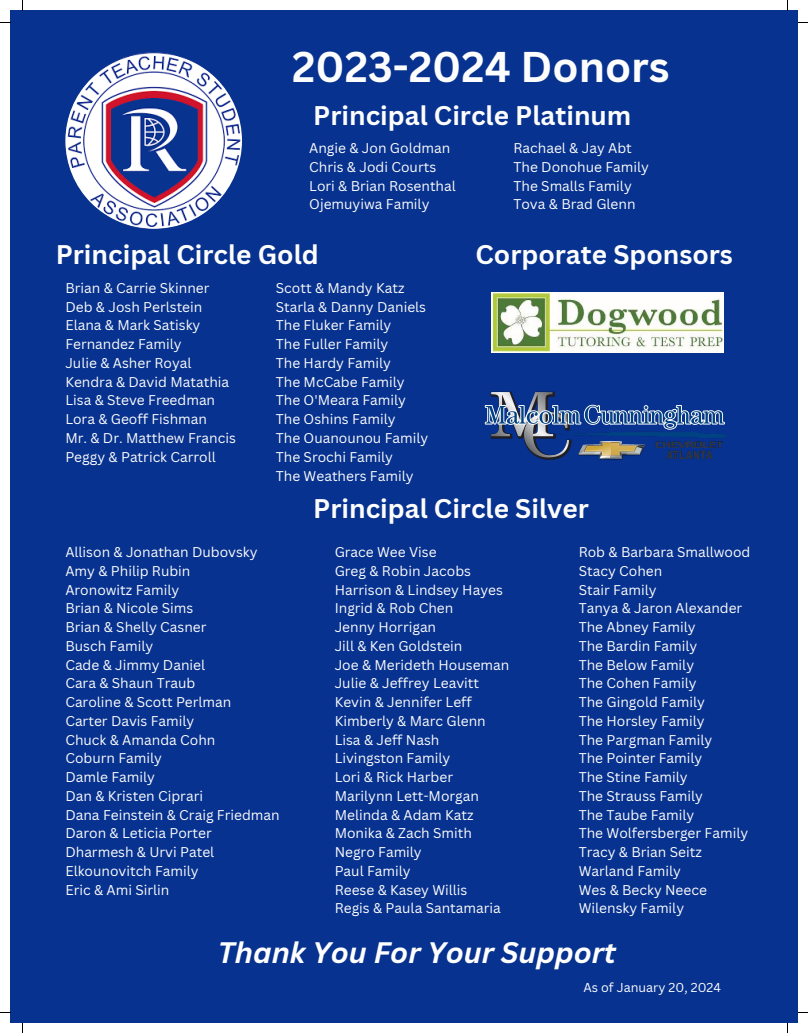
<style>
.page{position:relative;width:808px;height:1033px;background:#fff}
.page>*{position:absolute;margin:0;border:0;box-sizing:border-box;transform-origin:0 0}
.t1{font:700 41.88px "Canva Sans";color:#fdfdfd}
.t2{font:italic 700 28.88px "Canva Sans";color:#fff}
.t3{font:700 26.25px "Canva Sans";color:#fdfdfd}
.t4{font:13.75px "Canva Sans";color:#fdfdfd}
.t5{font:12.5px "Canva Sans";color:#fff}
</style>
<div class="page">
<div style="left:10px;top:10px;width:788px;height:1013px;background:#07328f"></div>
<img style="left:491px;top:293px;width:232px;height:60px">
<img style="left:484px;top:391px;width:242px;height:69px">
<img style="left:65px;top:52px;width:177px;height:177px">
<p class="t1" style="left:292px;top:38px;width:379px">2023-2024 Donors</p>
<p class="t3" style="left:313px;top:97px;width:319px">Principal Circle Platinum</p>
<p class="t4" style="left:309px;top:138px;width:143px">Angie &amp; Jon Goldman</p>
<p class="t4" style="left:309px;top:157px;width:128px">Chris &amp; Jodi Courts</p>
<p class="t4" style="left:309px;top:176px;width:148px">Lori &amp; Brian Rosenthal</p>
<p class="t4" style="left:309px;top:195px;width:122px">Ojemuyiwa Family</p>
<p class="t3" style="left:56px;top:236px;width:264px">Principal Circle Gold</p>
<p class="t4" style="left:65px;top:278px;width:146px">Brian &amp; Carrie Skinner</p>
<p class="t4" style="left:65px;top:297px;width:138px">Deb &amp; Josh Perlstein</p>
<p class="t4" style="left:65px;top:316px;width:136px">Elana &amp; Mark Satisky</p>
<p class="t4" style="left:65px;top:334px;width:118px">Fernandez Family</p>
<p class="t4" style="left:65px;top:353px;width:128px">Julie &amp; Asher Royal</p>
<p class="t4" style="left:65px;top:372px;width:165px">Kendra &amp; David Matathia</p>
<p class="t4" style="left:65px;top:391px;width:151px">Lisa &amp; Steve Freedman</p>
<p class="t4" style="left:65px;top:409px;width:143px">Lora &amp; Geoff Fishman</p>
<p class="t4" style="left:65px;top:428px;width:172px">Mr. &amp; Dr. Matthew Francis</p>
<p class="t4" style="left:65px;top:447px;width:152px">Peggy &amp; Patrick Carroll</p>
<p class="t4" style="left:276px;top:278px;width:130px">Scott &amp; Mandy Katz</p>
<p class="t4" style="left:276px;top:297px;width:152px">Starla &amp; Danny Daniels</p>
<p class="t4" style="left:276px;top:316px;width:117px">The Fluker Family</p>
<p class="t4" style="left:276px;top:334px;width:114px">The Fuller Family</p>
<p class="t4" style="left:276px;top:353px;width:117px">The Hardy Family</p>
<p class="t4" style="left:276px;top:372px;width:130px">The McCabe Family</p>
<p class="t4" style="left:276px;top:391px;width:132px">The O'Meara Family</p>
<p class="t4" style="left:276px;top:409px;width:121px">The Oshins Family</p>
<p class="t4" style="left:276px;top:428px;width:154px">The Ouanounou Family</p>
<p class="t4" style="left:276px;top:447px;width:119px">The Srochi Family</p>
<p class="t4" style="left:276px;top:466px;width:139px">The Weathers Family</p>
<p class="t4" style="left:513px;top:138px;width:120px">Rachael &amp; Jay Abt</p>
<p class="t4" style="left:513px;top:157px;width:137px">The Donohue Family</p>
<p class="t4" style="left:513px;top:176px;width:120px">The Smalls Family</p>
<p class="t4" style="left:513px;top:195px;width:124px">Tova &amp; Brad Glenn</p>
<p class="t3" style="left:475px;top:236px;width:259px">Corporate Sponsors</p>
<p class="t3" style="left:313px;top:490px;width:277px">Principal Circle Silver</p>
<p class="t4" style="left:65px;top:542px;width:194px">Allison &amp; Jonathan Dubovsky</p>
<p class="t4" style="left:65px;top:561px;width:127px">Amy &amp; Philip Rubin</p>
<p class="t4" style="left:65px;top:580px;width:115px">Aronowitz Family</p>
<p class="t4" style="left:65px;top:598px;width:129px">Brian &amp; Nicole Sims</p>
<p class="t4" style="left:65px;top:617px;width:143px">Brian &amp; Shelly Casner</p>
<p class="t4" style="left:65px;top:636px;width:89px">Busch Family</p>
<p class="t4" style="left:65px;top:655px;width:141px">Cade &amp; Jimmy Daniel</p>
<p class="t4" style="left:65px;top:673px;width:131px">Cara &amp; Shaun Traub</p>
<p class="t4" style="left:65px;top:692px;width:167px">Caroline &amp; Scott Perlman</p>
<p class="t4" style="left:65px;top:711px;width:130px">Carter Davis Family</p>
<p class="t4" style="left:65px;top:730px;width:151px">Chuck &amp; Amanda Cohn</p>
<p class="t4" style="left:65px;top:748px;width:98px">Coburn Family</p>
<p class="t4" style="left:65px;top:767px;width:91px">Damle Family</p>
<p class="t4" style="left:65px;top:786px;width:139px">Dan &amp; Kristen Ciprari</p>
<p class="t4" style="left:65px;top:805px;width:216px">Dana Feinstein &amp; Craig Friedman</p>
<p class="t4" style="left:65px;top:823px;width:148px">Daron &amp; Leticia Porter</p>
<p class="t4" style="left:65px;top:842px;width:150px">Dharmesh &amp; Urvi Patel</p>
<p class="t4" style="left:65px;top:861px;width:135px">Elkounovitch Family</p>
<p class="t4" style="left:65px;top:880px;width:106px">Eric &amp; Ami Sirlin</p>
<p class="t4" style="left:578px;top:542px;width:173px">Rob &amp; Barbara Smallwood</p>
<p class="t4" style="left:578px;top:561px;width:85px">Stacy Cohen</p>
<p class="t4" style="left:578px;top:580px;width:79px">Stair Family</p>
<p class="t4" style="left:578px;top:598px;width:165px">Tanya &amp; Jaron Alexander</p>
<p class="t4" style="left:578px;top:617px;width:118px">The Abney Family</p>
<p class="t4" style="left:578px;top:636px;width:120px">The Bardin Family</p>
<p class="t4" style="left:578px;top:655px;width:117px">The Below Family</p>
<p class="t4" style="left:578px;top:673px;width:119px">The Cohen Family</p>
<p class="t4" style="left:578px;top:692px;width:128px">The Gingold Family</p>
<p class="t4" style="left:578px;top:711px;width:127px">The Horsley Family</p>
<p class="t4" style="left:578px;top:730px;width:135px">The Pargman Family</p>
<p class="t4" style="left:578px;top:748px;width:125px">The Pointer Family</p>
<p class="t4" style="left:578px;top:767px;width:110px">The Stine Family</p>
<p class="t4" style="left:578px;top:786px;width:126px">The Strauss Family</p>
<p class="t4" style="left:578px;top:805px;width:117px">The Taube Family</p>
<p class="t4" style="left:578px;top:823px;width:171px">The Wolfersberger Family</p>
<p class="t4" style="left:578px;top:842px;width:125px">Tracy &amp; Brian Seitz</p>
<p class="t4" style="left:578px;top:861px;width:104px">Warland Family</p>
<p class="t4" style="left:578px;top:880px;width:130px">Wes &amp; Becky Neece</p>
<p class="t4" style="left:578px;top:898px;width:107px">Wilensky Family</p>
<p class="t2" style="left:218px;top:931px;width:399px">Thank You For Your Support</p>
<p class="t4" style="left:334px;top:542px;width:103px">Grace Wee Vise</p>
<p class="t4" style="left:334px;top:561px;width:138px">Greg &amp; Robin Jacobs</p>
<p class="t4" style="left:334px;top:580px;width:170px">Harrison &amp; Lindsey Hayes</p>
<p class="t4" style="left:334px;top:598px;width:120px">Ingrid &amp; Rob Chen</p>
<p class="t4" style="left:334px;top:617px;width:103px">Jenny Horrigan</p>
<p class="t4" style="left:334px;top:636px;width:129px">Jill &amp; Ken Goldstein</p>
<p class="t4" style="left:334px;top:655px;width:176px">Joe &amp; Merideth Houseman</p>
<p class="t4" style="left:334px;top:673px;width:146px">Julie &amp; Jeffrey Leavitt</p>
<p class="t4" style="left:334px;top:692px;width:139px">Kevin &amp; Jennifer Leff</p>
<p class="t4" style="left:334px;top:711px;width:152px">Kimberly &amp; Marc Glenn</p>
<p class="t4" style="left:334px;top:730px;width:106px">Lisa &amp; Jeff Nash</p>
<p class="t4" style="left:334px;top:748px;width:117px">Livingston Family</p>
<p class="t4" style="left:334px;top:767px;width:120px">Lori &amp; Rick Harber</p>
<p class="t4" style="left:334px;top:786px;width:146px">Marilynn Lett-Morgan</p>
<p class="t4" style="left:334px;top:805px;width:140px">Melinda &amp; Adam Katz</p>
<p class="t4" style="left:334px;top:823px;width:139px">Monika &amp; Zach Smith</p>
<p class="t4" style="left:334px;top:842px;width:89px">Negro Family</p>
<p class="t4" style="left:334px;top:861px;width:77px">Paul Family</p>
<p class="t4" style="left:334px;top:880px;width:134px">Reese &amp; Kasey Willis</p>
<p class="t4" style="left:334px;top:898px;width:168px">Regis &amp; Paula Santamaria</p>
<p class="t5" style="left:583px;top:978px;width:139px">As of January 20, 2024</p>
</div>
